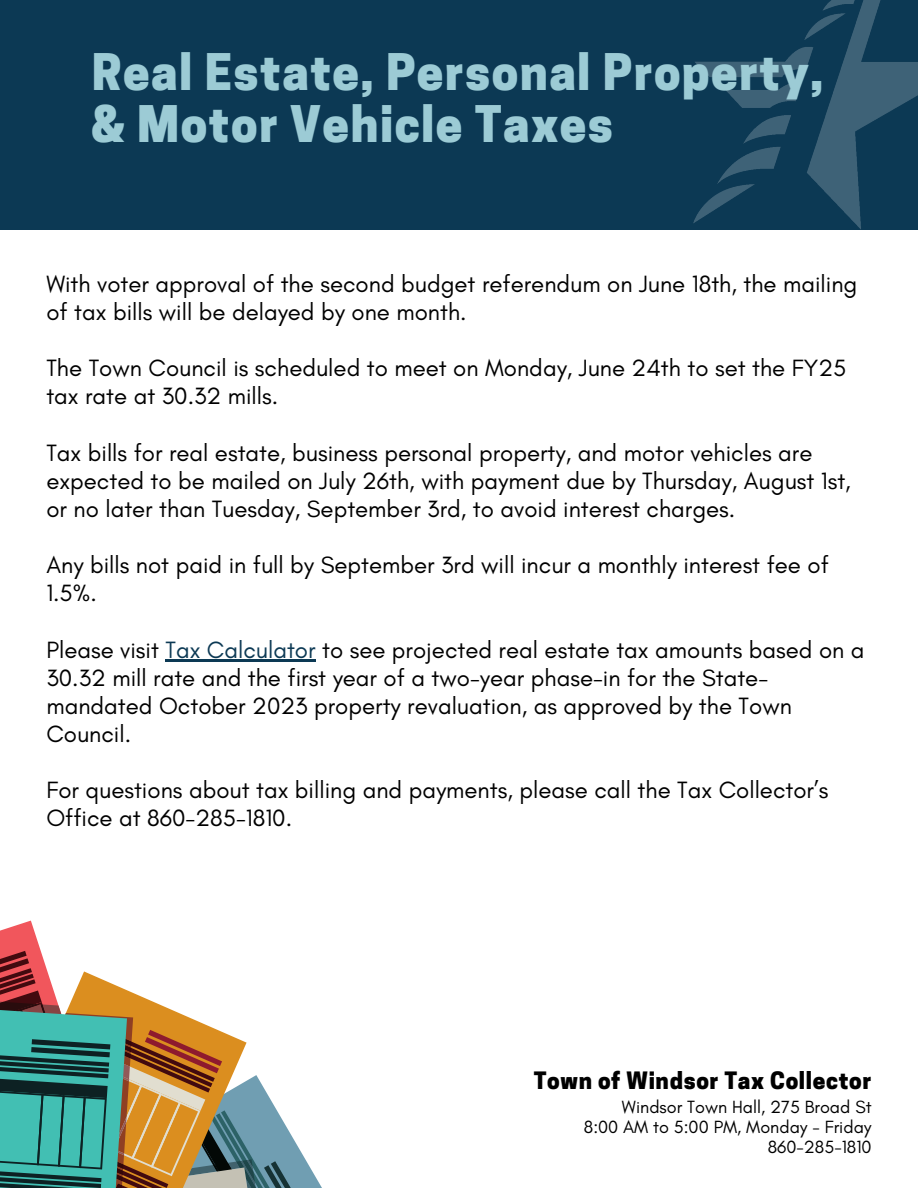
<style>
.page{position:relative;width:918px;height:1188px;background:#fff}
.page>*{position:absolute;margin:0;border:0;box-sizing:border-box;transform-origin:0 0}
.t1{font:800 47.4px/51.9px "Cooper Hewitt";letter-spacing:.03em;color:#9ccbd5}
.t2{font:24px/28.2px "Glacial Indifference";color:#000}
.t3{font:800 22.5px "Cooper Hewitt";letter-spacing:.03em;color:#000}
.t4{font:18px "Glacial Indifference";color:#000}
.s1{color:#0c3954}
</style>
<div class="page">
<svg style="left:0;top:920px;width:35px;height:12px"></svg>
<svg style="left:0;top:936px;width:322px;height:252px"></svg>
<div style="left:0;top:0;width:918px;height:230px;background:#0c3954"></div>
<img style="left:693px;top:0;width:225px;height:229px">
<hr style="left:166px;top:660px;width:150px;height:2px;background:#0c3954">
<p class="t1" style="left:92px;top:52px;width:733px">Real Estate, Personal Property, &amp; Motor Vehicle Taxes</p>
<h3 class="t2" style="left:46px;top:269px;width:813px">With voter approval of the second budget referendum on June 18th, the mailing of tax bills will be delayed by one month.</h3>
<h3 class="t2" style="left:46px;top:354px;width:801px">The Town Council is scheduled to meet on Monday, June 24th to set the FY25 tax rate at 30.32 mills.</h3>
<h3 class="t2" style="left:46px;top:438px;width:806px">Tax bills for real estate, business personal property, and motor vehicles are expected to be mailed on July 26th, with payment due by Thursday, August 1st, or no later than Tuesday, September 3rd, to avoid interest charges.</h3>
<p class="t2" style="left:46px;top:551px;width:784px">Any bills not paid in full by September 3rd will incur a monthly interest fee of<br>1.5%.</p>
<h2 class="t2" style="left:46px;top:635px;width:820px">Please visit <span class="s1">Tax Calculator</span> to see projected real estate tax amounts based on a 30.32 mill rate and the first year of a two-year phase-in for the State&shy;mandated October 2023 property revaluation, as approved by the Town Council.</h2>
<p class="t2" style="left:46px;top:776px;width:784px">For questions about tax billing and payments, please call the Tax Collector’s<br>Office at 860-285-1810.</p>
<h1 class="t3" style="left:534px;top:1072px;width:339px">Town of Windsor Tax Collector</h1>
<h3 class="t4" style="left:622px;top:1095px;width:251px">Windsor Town Hall, 275 Broad St</h3>
<h3 class="t4" style="left:584px;top:1116px;width:289px">8:00 AM to 5:00 PM, Monday - Friday</h3>
<h3 class="t4" style="left:768px;top:1136px;width:105px">860-285-1810</h3>
</div>
